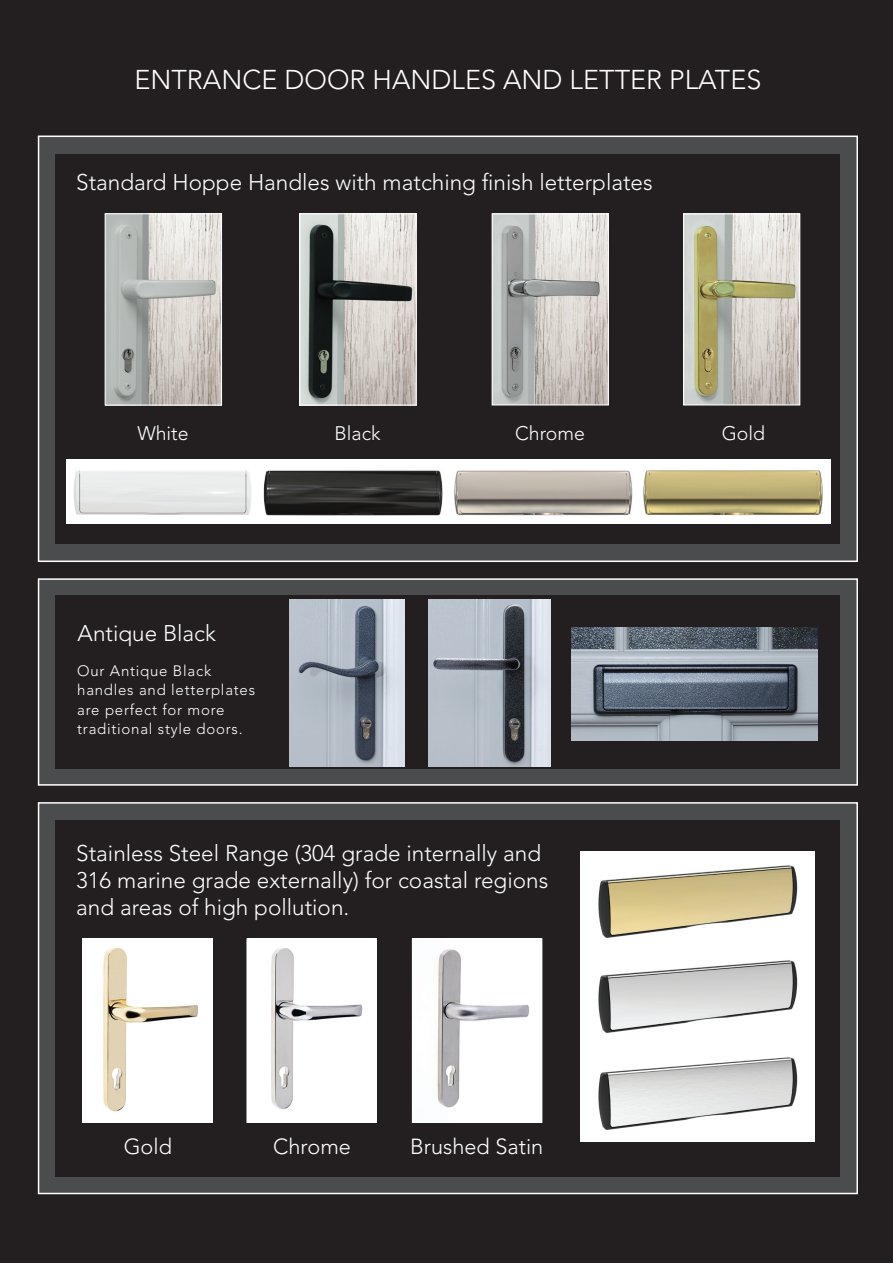
<style>
.page{position:relative;width:893px;height:1263px;background:#231f20}
.page>*{position:absolute;margin:0;border:0;box-sizing:border-box;transform-origin:0 0}
.t1{font:300 27px "Avenir LT Std";color:#fff}
.t2{font:300 22.5px/27px "Avenir LT Std";color:#fff}
.t3{font:300 21.75px "Avenir LT Std";color:#fff}
.t4{font:300 19.5px "Avenir LT Std";color:#fff}
.t5{font:300 15px/19.5px "Avenir LT Std";letter-spacing:.05em;color:#fff}
</style>
<div class="page">
<div style="left:38px;top:136px;width:820px;height:426px;background:#4b4c4d;border:2px solid #fff"></div>
<div style="left:38px;top:578px;width:820px;height:208px;background:#4b4c4d;border:2px solid #fff"></div>
<div style="left:38px;top:802px;width:820px;height:392px;background:#4b4c4d;border:2px solid #fff"></div>
<div style="left:56px;top:154px;width:784px;height:390px;background:#231f20"></div>
<div style="left:56px;top:595px;width:784px;height:174px;background:#231f20"></div>
<div style="left:56px;top:820px;width:784px;height:357px;background:#231f20"></div>
<img style="left:301px;top:215px;width:114px;height:188px">
<div style="left:299px;top:213px;width:118px;height:192px;border:1px solid #fff"></div>
<img style="left:494px;top:215px;width:113px;height:188px">
<div style="left:492px;top:213px;width:117px;height:192px;border:1px solid #fff"></div>
<img style="left:685px;top:215px;width:113px;height:188px">
<div style="left:683px;top:213px;width:117px;height:192px;border:1px solid #fff"></div>
<img style="left:107px;top:215px;width:113px;height:188px">
<div style="left:105px;top:213px;width:117px;height:192px;border:1px solid #fff"></div>
<img style="left:414px;top:940px;width:126px;height:181px">
<div style="left:412px;top:938px;width:130px;height:185px;border:1px solid #fff"></div>
<img style="left:248px;top:940px;width:127px;height:181px">
<div style="left:246px;top:938px;width:131px;height:185px;border:1px solid #fff"></div>
<img style="left:84px;top:940px;width:127px;height:181px">
<div style="left:82px;top:938px;width:131px;height:185px;border:1px solid #fff"></div>
<img style="left:580px;top:852px;width:234px;height:95px">
<img style="left:580px;top:947px;width:234px;height:194px">
<img style="left:66px;top:459px;width:191px;height:65px">
<img style="left:257px;top:459px;width:190px;height:65px">
<img style="left:640px;top:459px;width:190px;height:65px">
<img style="left:447px;top:459px;width:193px;height:65px">
<img style="left:572px;top:628px;width:245px;height:112px">
<img style="left:289px;top:599px;width:115px;height:167px">
<img style="left:429px;top:599px;width:121px;height:167px">
<p class="t1" style="left:134px;top:64px;width:628px">ENTRANCE DOOR HANDLES AND LETTER PLATES</p>
<p class="t2" style="left:76px;top:169px;width:578px">Standard Hoppe Handles with matching finish letterplates</p>
<p class="t4" style="left:137px;top:422px;width:53px">White</p>
<p class="t4" style="left:335px;top:422px;width:47px">Black</p>
<p class="t4" style="left:515px;top:422px;width:71px">Chrome</p>
<p class="t4" style="left:722px;top:422px;width:45px">Gold</p>
<p class="t2" style="left:78px;top:620px;width:140px">Antique Black</p>
<p class="t5" style="left:77px;top:661px;width:179px">Our Antique Black handles and letterplates are perfect for more traditional style doors.</p>
<p class="t2" style="left:76px;top:840px;width:473px">Stainless Steel Range (304 grade internally and<br>316 marine grade externally) for coastal regions and areas of high pollution.</p>
<p class="t3" style="left:124px;top:1134px;width:50px">Gold</p>
<p class="t3" style="left:273px;top:1134px;width:79px">Chrome</p>
<p class="t3" style="left:410px;top:1134px;width:135px">Brushed Satin</p>
</div>
